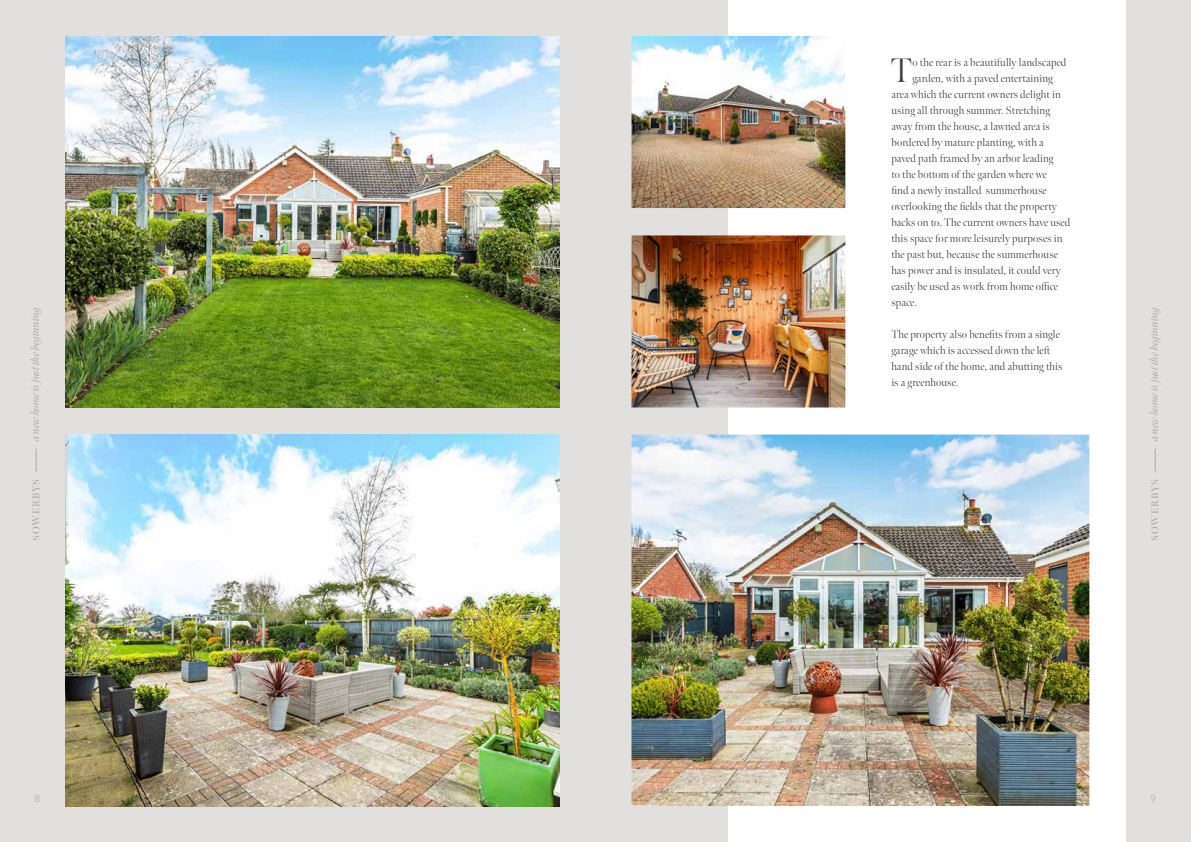
<style>
.page{position:relative;width:1191px;height:842px;background:#fff}
.page>*{position:absolute;margin:0;border:0;box-sizing:border-box;transform-origin:0 0}
.t1{font:300 34px "Meno Banner";color:#434141}
.t2{font:300 11px/16px "Meno Banner";letter-spacing:.01em;color:#434141}
.t3{font:italic 11px "Meno Banner";letter-spacing:-.01em;color:#ada8a0}
.t4{font:600 10px "Meno Banner";letter-spacing:.08em;color:#ada8a0}
.t5{font:300 10px "Quasimoda";color:#ada8a0}
</style>
<div class="page">
<div style="left:0;top:0;width:595px;height:842px;background:#e2e0df"></div>
<div style="left:595px;top:0;width:596px;height:842px;background:#e2e0df"></div>
<svg style="left:36px;top:449px;width:1px;height:22px"></svg>
<svg style="left:1155px;top:449px;width:1px;height:22px"></svg>
<div style="left:728px;top:0;width:397px;height:842px;background:#fff"></div>
<img style="left:631px;top:36px;width:214px;height:172px">
<img style="left:631px;top:434px;width:458px;height:372px">
<img style="left:66px;top:36px;width:493px;height:371px">
<img style="left:65px;top:434px;width:494px;height:372px">
<img style="left:631px;top:235px;width:214px;height:172px">
<h1 class="t1" style="left:890px;top:50px;width:23px">T</h1>
<p class="t2" style="left:912px;top:54px;width:156px">o the rear is a beautifully landscaped</p>
<p class="t2" style="left:912px;top:70px;width:142px">garden, with a paved entertaining</p>
<p class="t2" style="left:891px;top:86px;width:171px">area which the current owners delight in</p>
<p class="t2" style="left:891px;top:102px;width:160px">using all through summer. Stretching</p>
<p class="t2" style="left:891px;top:118px;width:160px">away from the house, a lawned area is</p>
<p class="t2" style="left:891px;top:134px;width:154px">bordered by mature planting, with a</p>
<p class="t2" style="left:891px;top:150px;width:164px">paved path framed by an arbor leading</p>
<p class="t2" style="left:891px;top:166px;width:157px">to the bottom of the garden where we</p>
<p class="t2" style="left:891px;top:182px;width:157px">find a newly installed summerhouse</p>
<p class="t2" style="left:891px;top:198px;width:167px">overlooking the fields that the property</p>
<p class="t2" style="left:891px;top:214px;width:180px">backs on to. The current owners have used</p>
<p class="t2" style="left:891px;top:230px;width:173px">this space for more leisurely purposes in</p>
<p class="t2" style="left:891px;top:246px;width:168px">the past but, because the summerhouse</p>
<p class="t2" style="left:891px;top:262px;width:171px">has power and is insulated, it could very</p>
<p class="t2" style="left:891px;top:278px;width:168px">easily be used as work from home office</p>
<p class="t2" style="left:891px;top:294px;width:27px">space.</p>
<p class="t2" style="left:891px;top:326px;width:173px">The property also benefits from a single garage which is accessed down the left hand side of the home, and abutting this is a greenhouse.</p>
<p class="t3" style="left:29px;top:441px;width:138px;rotate:-90deg">a new home is just the beginning</p>
<p class="t3" style="left:1147px;top:441px;width:138px;rotate:-90deg">a new home is just the beginning</p>
<p class="t4" style="left:30px;top:541px;width:63px;rotate:-90deg">SOWERBYS</p>
<p class="t4" style="left:1149px;top:541px;width:63px;rotate:-90deg">SOWERBYS</p>
<p class="t5" style="left:35px;top:791px;width:7px">8</p>
<p class="t5" style="left:1150px;top:791px;width:7px">9</p>
</div>
